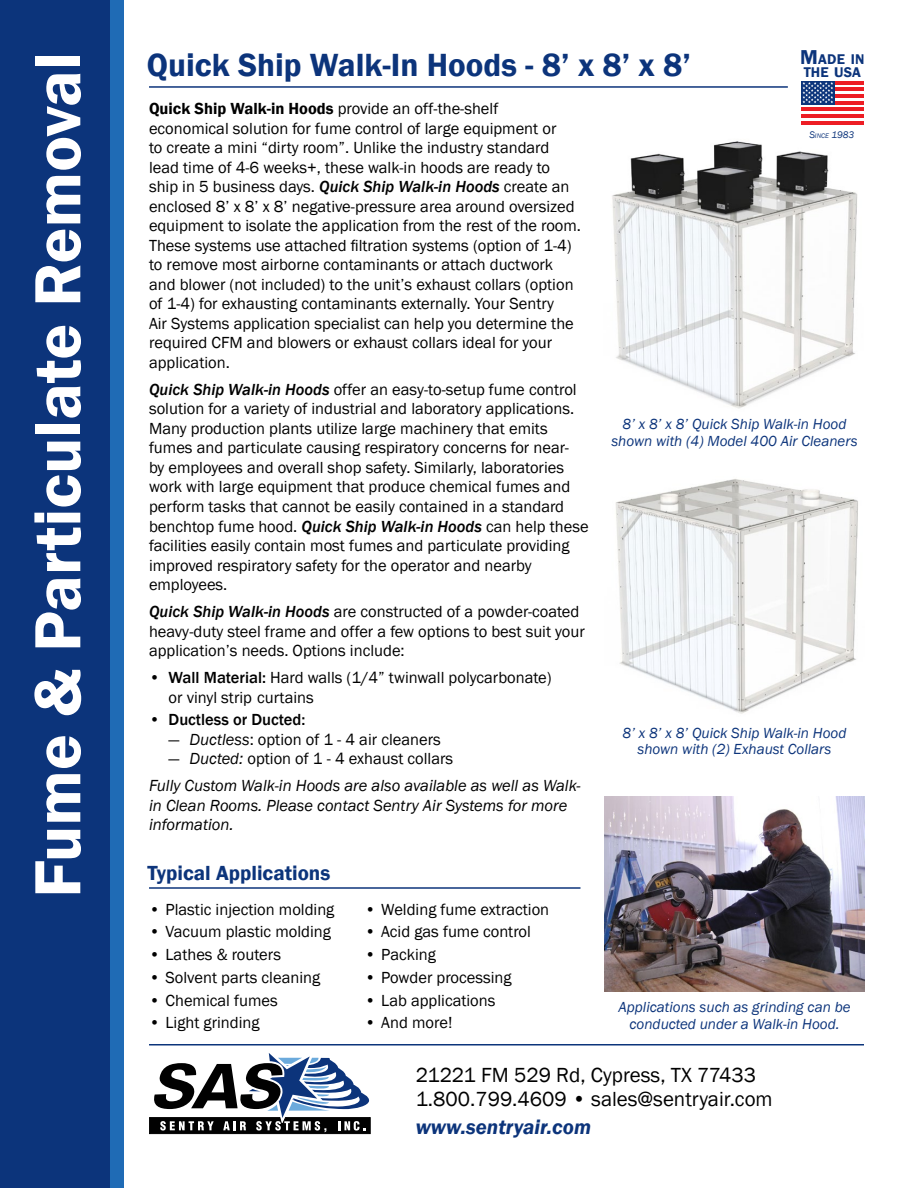
<style>
.page{position:relative;width:918px;height:1188px;background:#fff}
.page>*{position:absolute;margin:0;border:0;box-sizing:border-box;transform-origin:0 0}
.t1{font:600 67.5px "Franklin Gothic";color:#fff}
.t2{font:600 33px "Franklin Gothic";color:#0c347b}
.t3{font:21px/24px "Franklin Gothic";color:#000}
.t4{font:600 21px "Franklin Gothic";color:#0c347b}
.t5{font:italic 600 21px "Franklin Gothic";color:#0c347b}
.t6{font:16.5px/19.5px "Franklin Gothic";color:#000}
.t7{font:italic 16.5px/27px "Franklin Gothic";color:#000}
.t8{font:500 16.5px "Franklin Gothic";color:#000}
.t9{font:italic 15px/16.5px "Franklin Gothic";color:#0c347b;text-align:center}
.t10{font:600 14.4px/12.8px "Franklin Gothic";letter-spacing:.01em;color:#0c347b}
.t11{font:italic 9.9px "Franklin Gothic";color:#0c347b}
.s1{font-size:20.7px}
.s2{font-weight:600}
.s3{font-weight:500;font-style:italic}
.s4{font-weight:500}
.s5{font-weight:400}
.s6{font-style:italic}
.s7{font-style:normal}
.s8{font-size:6.9px}
</style>
<div class="page">
<hr style="left:149px;top:887px;width:432px;height:2px;background:#0c347b">
<img style="left:612px;top:141px;width:246px;height:268px">
<div style="left:0;top:0;width:110px;height:1188px;background:#0c347b"></div>
<div style="left:110px;top:0;width:14px;height:1188px;background:#1f6bb5"></div>
<svg style="left:149px;top:1053px;width:222px;height:82px"></svg>
<hr style="left:149px;top:1044px;width:715px;height:2px;background:#0c347b">
<svg style="left:801px;top:84px;width:63px;height:38px"></svg>
<hr style="left:835px;top:81px;width:29px;height:3px;background:#ed1d24">
<hr style="left:835px;top:88px;width:29px;height:3px;background:#ed1d24">
<hr style="left:835px;top:94px;width:29px;height:4px;background:#ed1d24">
<hr style="left:835px;top:101px;width:29px;height:3px;background:#ed1d24">
<hr style="left:801px;top:107px;width:63px;height:4px;background:#ed1d24">
<hr style="left:801px;top:115px;width:63px;height:3px;background:#ed1d24">
<hr style="left:801px;top:122px;width:63px;height:3px;background:#ed1d24">
<div style="left:801px;top:81px;width:34px;height:23px;background:#0c347b"></div>
<svg style="left:803px;top:82px;width:30px;height:21px"></svg>
<hr style="left:149px;top:86px;width:639px;height:2px;background:#0c347b">
<img style="left:615px;top:479px;width:243px;height:235px">
<img style="left:605px;top:796px;width:259px;height:196px">
<h1 class="t1" style="left:16px;top:898px;width:847px;rotate:-90deg">Fume &amp; Particulate Removal</h1>
<p class="t10" style="left:800px;top:53px;width:66px"><span class="s1">M</span>ADE IN<br>THE USA</p>
<h2 class="t2" style="left:147px;top:45px;width:546px">Quick Ship Walk-In Hoods - 8’ x 8’ x 8’</h2>
<p class="t6" style="left:149px;top:100px;width:434px"><span class="s2">Quick Ship Walk-in Hoods</span> provide an off-the-shelf economical solution for fume control of large equipment or<br>to create a mini “dirty room”. Unlike the industry standard lead time of 4-6 weeks+, these walk-in hoods are ready to ship in 5 business days. <span class="s3">Quick Ship Walk-in Hoods</span> create an enclosed 8’ x 8’ x 8’ negative-pressure area around oversized equipment to isolate the application from the rest of the room.<br>These systems use attached filtration systems (option of 1-4) to remove most airborne contaminants or attach ductwork and blower (not included) to the unit’s exhaust collars (option of 1-4) for exhausting contaminants externally. Your Sentry<br>Air Systems application specialist can help you determine the required CFM and blowers or exhaust collars ideal for your application.</p>
<p class="t6" style="left:149px;top:380px;width:441px"><span class="s3">Quick Ship Walk-in Hoods</span> offer an easy-to-setup fume control solution for a variety of industrial and laboratory applications.<br>Many production plants utilize large machinery that emits fumes and particulate causing respiratory concerns for near-<br>by employees and overall shop safety. Similarly, laboratories work with large equipment that produce chemical fumes and perform tasks that cannot be easily contained in a standard benchtop fume hood. <span class="s3">Quick Ship Walk-in Hoods</span> can help these facilities easily contain most fumes and particulate providing improved respiratory safety for the operator and nearby employees.</p>
<p class="t6" style="left:149px;top:602px;width:437px"><span class="s3">Quick Ship Walk-in Hoods</span> are constructed of a powder-coated heavy-duty steel frame and offer a few options to best suit your application’s needs. Options include:</p>
<p class="t6" style="left:169px;top:668px;width:385px;text-indent:-20px">• <span class="s4">Wall Material:</span> Hard walls (1/4” twinwall polycarbonate) or vinyl strip curtains</p>
<p class="t8" style="left:149px;top:710px;width:158px"><span class="s5">•</span> Ductless or Ducted:</p>
<p class="t6" style="left:169px;top:730px;width:274px">— <span class="s6">Ductless</span>: option of 1 - 4 air cleaners</p>
<p class="t7" style="left:149px;top:746px;width:433px;text-indent:20px"><span class="s7">—</span> Ducted: <span class="s7">option of 1 - 4 exhaust collars<br></span>Fully Custom Walk-in Hoods are also available as well as Walk-</p>
<p class="t7" style="left:149px;top:796px;width:420px;line-height:19.5px">in Clean Rooms. Please contact Sentry Air Systems for more information.</p>
<p class="t4" style="left:148px;top:860px;width:184px">Typical Applications</p>
<p class="t6" style="left:149px;top:900px;width:187px">• Plastic injection molding</p>
<p class="t6" style="left:149px;top:923px;width:183px">• Vacuum plastic molding</p>
<p class="t6" style="left:149px;top:945px;width:134px">• Lathes &amp; routers</p>
<p class="t6" style="left:149px;top:968px;width:173px">• Solvent parts cleaning</p>
<p class="t6" style="left:149px;top:991px;width:130px">• Chemical fumes</p>
<p class="t6" style="left:149px;top:1014px;width:112px">• Light grinding</p>
<p class="t11" style="left:809px;top:129px;width:47px">S<span class="s8">INCE</span> 1983</p>
<p class="t9" style="left:611px;top:417px;width:248px">8’ x 8’ x 8’ Quick Ship Walk-in Hood shown with (4) Model 400 Air Cleaners</p>
<p class="t9" style="left:623px;top:725px;width:225px">8’ x 8’ x 8’ Quick Ship Walk-in Hood shown with (2) Exhaust Collars</p>
<p class="t6" style="left:365px;top:900px;width:186px">• Welding fume extraction</p>
<p class="t6" style="left:365px;top:923px;width:168px">• Acid gas fume control</p>
<p class="t6" style="left:365px;top:945px;width:73px">• Packing</p>
<p class="t6" style="left:365px;top:968px;width:148px">• Powder processing</p>
<p class="t6" style="left:365px;top:991px;width:132px">• Lab applications</p>
<p class="t6" style="left:365px;top:1014px;width:89px">• And more!</p>
<p class="t3" style="left:416px;top:1064px;width:358px">21221 FM 529 Rd, Cypress, TX 77433<br>1.800.799.4609 • sales@sentryair.com</p>
<p class="t5" style="left:416px;top:1113px;width:177px">www.sentryair.com</p>
<p class="t9" style="left:618px;top:999px;width:234px">Applications such as grinding can be conducted under a Walk-in Hood.</p>
</div>
